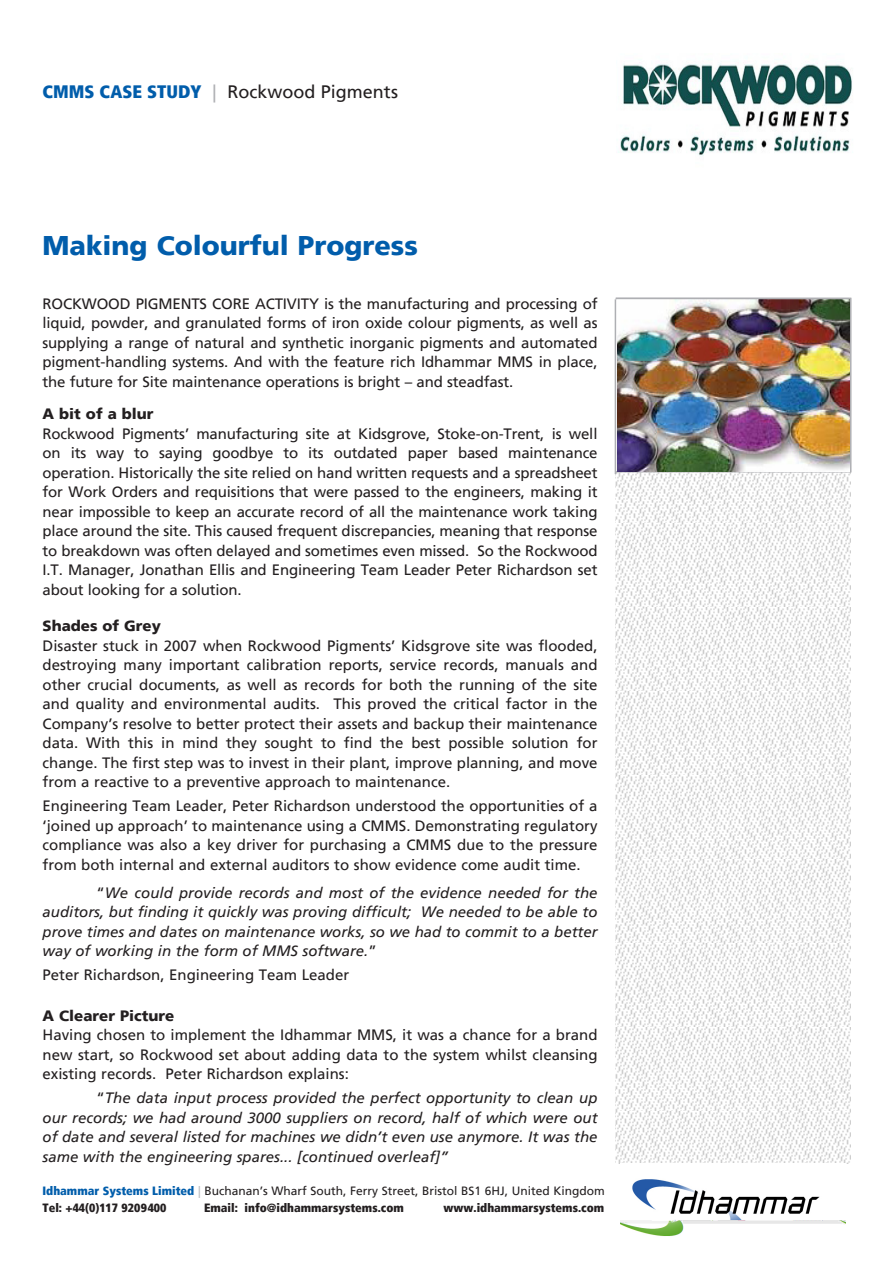
<style>
.page{position:relative;width:893px;height:1263px;background:#fff}
.page>*{position:absolute;margin:0;border:0;box-sizing:border-box;transform-origin:0 0}
.t1{font:900 27px "Frutiger";color:#015dab}
.t2{font:18px "Frutiger";color:#231f20}
.t3{font:15px/19.5px "Frutiger";color:#231f20;text-align:justify}
.t4{font:italic 15px/19.5px "Frutiger";color:#231f20;text-align:justify}
.t5{font:900 15px "Frutiger";color:#231f20}
.t6{font:12px "Frutiger";color:#231f20}
.t7{font:900 condensed 12px "Frutiger";color:#231f20}
.s1{font-weight:900;font-stretch:condensed;color:#015dab}
.s2{color:#aeafb3}
.s3{font-style:normal}
.s4{color:#babbbe}
</style>
<div class="page">
<img style="left:616px;top:299px;width:234px;height:864px">
<img style="left:621px;top:1179px;width:224px;height:57px">
<img style="left:618px;top:63px;width:234px;height:93px">
<hr style="left:850px;top:298px;width:1px;height:174px;background:#aeafb3">
<hr style="left:616px;top:471px;width:234px;height:1px;background:#aeafb3">
<img style="left:617px;top:299px;width:233px;height:173px">
<hr style="left:616px;top:298px;width:234px;height:1px;background:#aeafb3">
<hr style="left:615px;top:299px;width:1px;height:175px;background:#aeafb3">
<p class="t2" style="left:43px;top:81px;width:357px"><span class="s1">CMMS CASE STUDY</span> <span class="s2">|</span> Rockwood Pigments</p>
<p class="t1" style="left:43px;top:229px;width:377px">Making Colourful Progress</p>
<p class="t3" style="left:43px;top:294px;width:557px">ROCKWOOD PIGMENTS CORE ACTIVITY is the manufacturing and processing of liquid, powder, and granulated forms of iron oxide colour pigments, as well as supplying a range of natural and synthetic inorganic pigments and automated pigment-handling systems. And with the feature rich Idhammar MMS in place, the future for Site maintenance operations is bright – and steadfast.</p>
<p class="t5" style="left:43px;top:405px;width:113px">A bit of a blur</p>
<p class="t3" style="left:43px;top:424px;width:557px">Rockwood Pigments’ manufacturing site at Kidsgrove, Stoke-on-Trent, is well on its way to saying goodbye to its outdated paper based maintenance operation. Historically the site relied on hand written requests and a spreadsheet for Work Orders and requisitions that were passed to the engineers, making it near impossible to keep an accurate record of all the maintenance work taking place around the site. This caused frequent discrepancies, meaning that response to breakdown was often delayed and sometimes even missed. So the Rockwood I.T. Manager, Jonathan Ellis and Engineering Team Leader Peter Richardson set about looking for a solution.</p>
<p class="t5" style="left:43px;top:617px;width:120px">Shades of Grey</p>
<p class="t3" style="left:43px;top:636px;width:557px">Disaster stuck in 2007 when Rockwood Pigments’ Kidsgrove site was flooded, destroying many important calibration reports, service records, manuals and other crucial documents, as well as records for both the running of the site and quality and environmental audits. This proved the critical factor in the Company’s resolve to better protect their assets and backup their maintenance data. With this in mind they sought to find the best possible solution for change. The first step was to invest in their plant, improve planning, and move from a reactive to a preventive approach to maintenance.</p>
<p class="t3" style="left:43px;top:796px;width:557px">Engineering Team Leader, Peter Richardson understood the opportunities of a ‘joined up approach’ to maintenance using a CMMS. Demonstrating regulatory compliance was also a key driver for purchasing a CMMS due to the pressure from both internal and external auditors to show evidence come audit time.</p>
<p class="t4" style="left:43px;top:883px;width:557px;text-indent:54px"><span class="s3">“</span>We could provide records and most of the evidence needed for the auditors, but finding it quickly was proving difficult; We needed to be able to prove times and dates on maintenance works, so we had to commit to a better way of working in the form of MMS software.<span class="s3">”</span></p>
<p class="t3" style="left:43px;top:965px;width:308px">Peter Richardson, Engineering Team Leader</p>
<p class="t5" style="left:43px;top:1006px;width:133px">A Clearer Picture</p>
<p class="t3" style="left:43px;top:1025px;width:557px">Having chosen to implement the Idhammar MMS, it was a chance for a brand new start, so Rockwood set about adding data to the system whilst cleansing existing records. Peter Richardson explains:</p>
<p class="t4" style="left:43px;top:1088px;width:557px;text-indent:54px"><span class="s3">“</span>The data input process provided the perfect opportunity to clean up our records; we had around 3000 suppliers on record, half of which were out of date and several listed for machines we didn’t even use anymore. It was the same with the engineering spares... [continued overleaf]”</p>
<p class="t6" style="left:43px;top:1184px;width:564px"><span class="s1">Idhammar Systems Limited</span> <span class="s4">|</span> Buchanan’s Wharf South, Ferry Street, Bristol BS1 6HJ, United Kingdom</p>
<p class="t7" style="left:43px;top:1200px;width:125px">Tel: +44(0)117 9209400</p>
<p class="t7" style="left:204px;top:1200px;width:201px">Email: info@idhammarsystems.com</p>
<p class="t7" style="left:444px;top:1200px;width:162px">www.idhammarsystems.com</p>
</div>
